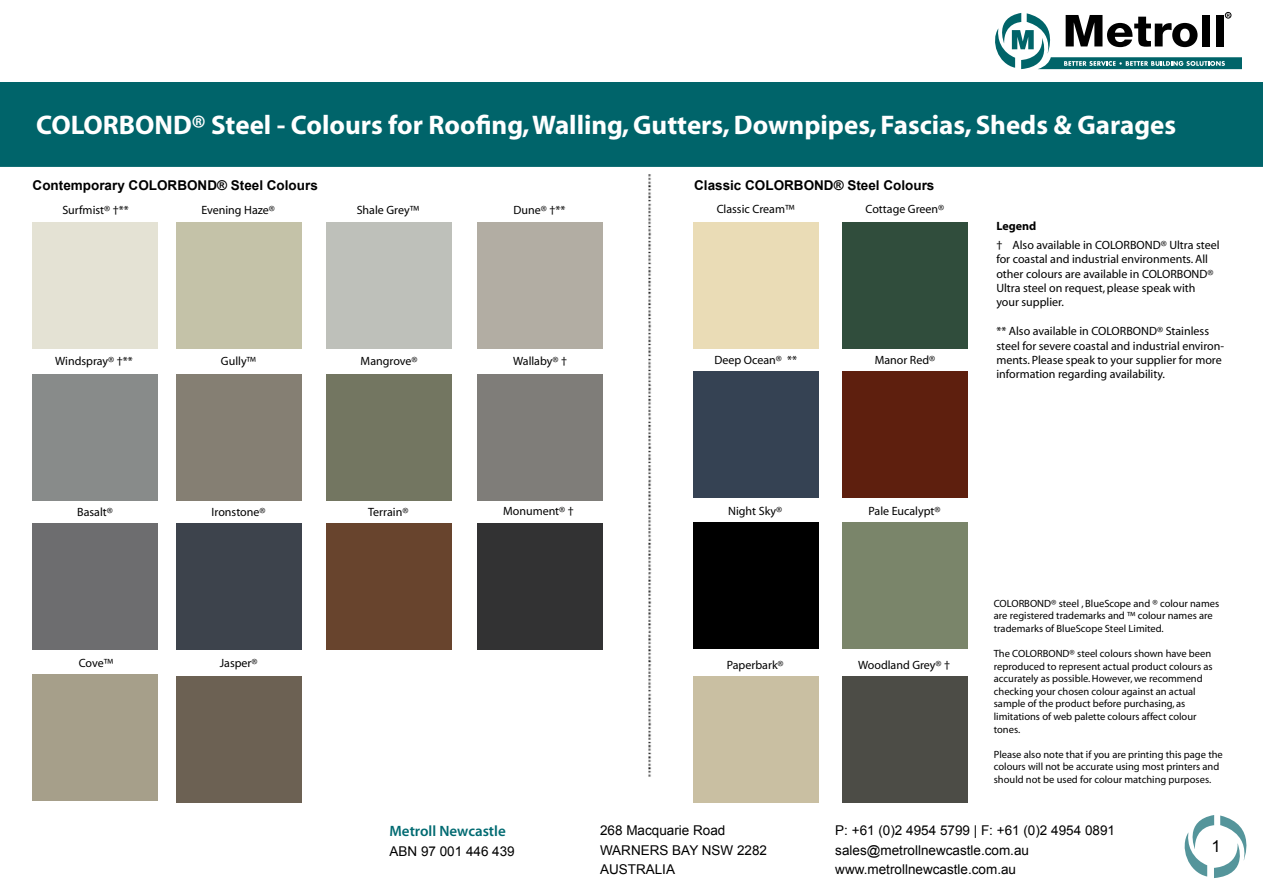
<style>
.page{position:relative;width:1263px;height:893px;background:#fff}
.page>*{position:absolute;margin:0;border:0;box-sizing:border-box;transform-origin:0 0}
.t1{font:700 27px "Myriad";color:#fff}
.t2{font:16.5px "Arial";color:#000}
.t3{font:600 15px "Myriad Pro";color:#006a71}
.t4{font:13.5px/19.5px "Arial";color:#000}
.t5{font:700 13.5px "Arial";color:#000}
.t6{font:12px/14.4px "Myriad";color:#000}
.t7{font:700 12px "Myriad";color:#000}
.t8{font:10.5px/12.6px "Myriad";color:#000}
</style>
<div class="page">
<div style="left:0;top:82px;width:1263px;height:85px;background:#00646a"></div>
<svg style="left:1184px;top:815px;width:63px;height:63px"></svg>
<div style="left:1225px;top:12px;width:6px;height:7px;border:1px solid #000;border-radius:50%"></div>
<svg style="left:995px;top:13px;width:246px;height:56px"></svg>
<img style="left:32px;top:174px;width:787px;height:605px">
<div style="left:176px;top:222px;width:126px;height:127px;background:#c4c2a8"></div>
<div style="left:176px;top:374px;width:126px;height:126px;background:#857f73"></div>
<div style="left:176px;top:523px;width:126px;height:126px;background:#3d434c"></div>
<div style="left:477px;top:222px;width:126px;height:127px;background:#b2ada3"></div>
<div style="left:32px;top:674px;width:126px;height:127px;background:#a69f8a"></div>
<div style="left:477px;top:374px;width:126px;height:126px;background:#7f7d79"></div>
<div style="left:176px;top:676px;width:126px;height:126px;background:#6c6153"></div>
<div style="left:693px;top:222px;width:125px;height:127px;background:#eadcb6"></div>
<div style="left:842px;top:222px;width:125px;height:127px;background:#304d3c"></div>
<div style="left:477px;top:523px;width:126px;height:126px;background:#323233"></div>
<div style="left:693px;top:371px;width:125px;height:127px;background:#354253"></div>
<div style="left:842px;top:371px;width:125px;height:127px;background:#5e1f0e"></div>
<div style="left:693px;top:522px;width:125px;height:127px;background:#000"></div>
<div style="left:842px;top:522px;width:125px;height:127px;background:#7a856a"></div>
<div style="left:693px;top:676px;width:125px;height:127px;background:#c9bfa2"></div>
<div style="left:842px;top:676px;width:125px;height:127px;background:#4c4c46"></div>
<div style="left:32px;top:222px;width:126px;height:127px;background:#e4e2d4"></div>
<div style="left:32px;top:374px;width:126px;height:126px;background:#888b8a"></div>
<div style="left:32px;top:523px;width:126px;height:126px;background:#6d6d6f"></div>
<div style="left:326px;top:222px;width:126px;height:127px;background:#bec0ba"></div>
<div style="left:326px;top:374px;width:126px;height:126px;background:#737661"></div>
<div style="left:326px;top:523px;width:126px;height:126px;background:#68442d"></div>
<h1 class="t1" style="left:36px;top:111px;width:1141px">COLORBOND® Steel - Colours for Roofing, Walling, Gutters, Downpipes, Fascias, Sheds &amp; Garages</h1>
<p class="t5" style="left:33px;top:176px;width:287px">Contemporary COLORBOND® Steel Colours</p>
<p class="t5" style="left:694px;top:176px;width:242px">Classic COLORBOND® Steel Colours</p>
<p class="t6" style="left:62px;top:203px;width:68px">Surfmist® †**</p>
<p class="t6" style="left:201px;top:203px;width:75px">Evening Haze®</p>
<p class="t6" style="left:357px;top:203px;width:64px">Shale Grey™</p>
<p class="t6" style="left:514px;top:203px;width:53px">Dune® †**</p>
<p class="t6" style="left:717px;top:202px;width:79px">Classic Cream™</p>
<p class="t6" style="left:865px;top:202px;width:80px">Cottage Green®</p>
<p class="t6" style="left:55px;top:354px;width:79px">Windspray® †**</p>
<p class="t6" style="left:221px;top:354px;width:37px">Gully™</p>
<p class="t6" style="left:361px;top:354px;width:58px">Mangrove®</p>
<p class="t6" style="left:513px;top:354px;width:55px">Wallaby® †</p>
<p class="t6" style="left:714px;top:353px;width:84px">Deep Ocean® **</p>
<p class="t6" style="left:875px;top:353px;width:62px">Manor Red®</p>
<p class="t7" style="left:996px;top:220px;width:41px">Legend</p>
<p class="t6" style="left:996px;top:238px;width:225px">† Also available in COLORBOND® Ultra steel for coastal and industrial environments. All other colours are available in COLORBOND® Ultra steel on request, please speak with your supplier.</p>
<p class="t6" style="left:996px;top:324px;width:229px">** Also available in COLORBOND® Stainless steel for severe coastal and industrial environ&shy;ments. Please speak to your supplier for more information regarding availability.</p>
<p class="t6" style="left:77px;top:505px;width:37px">Basalt®</p>
<p class="t6" style="left:212px;top:505px;width:55px">Ironstone®</p>
<p class="t6" style="left:368px;top:505px;width:42px">Terrain®</p>
<p class="t6" style="left:503px;top:505px;width:72px">Monument® †</p>
<p class="t6" style="left:728px;top:504px;width:56px">Night Sky®</p>
<p class="t6" style="left:868px;top:504px;width:74px">Pale Eucalypt®</p>
<p class="t6" style="left:79px;top:656px;width:36px">Cove™</p>
<p class="t6" style="left:220px;top:656px;width:39px">Jasper®</p>
<p class="t6" style="left:727px;top:658px;width:58px">Paperbark®</p>
<p class="t6" style="left:858px;top:658px;width:94px">Woodland Grey® †</p>
<p class="t8" style="left:994px;top:597px;width:227px">COLORBOND® steel , BlueScope and ® colour names are registered trademarks and ™ colour names are trademarks of BlueScope Steel Limited.</p>
<p class="t8" style="left:994px;top:648px;width:220px">The COLORBOND® steel colours shown have been reproduced to represent actual product colours as accurately as possible. However, we recommend checking your chosen colour against an actual sample of the product before purchasing, as limitations of web palette colours affect colour tones.</p>
<p class="t8" style="left:994px;top:748px;width:231px">Please also note that if you are printing this page the colours will not be accurate using most printers and should not be used for colour matching purposes.</p>
<p class="t4" style="left:600px;top:821px;width:169px">268 Macquarie Road<br>WARNERS BAY NSW 2282<br>AUSTRALIA</p>
<p class="t4" style="left:835px;top:821px;width:281px">P: +61 (0)2 4954 5799 | F: +61 (0)2 4954 0891 sales@metrollnewcastle.com.au www.metrollnewcastle.com.au</p>
<p class="t3" style="left:389px;top:822px;width:118px">Metroll Newcastle</p>
<p class="t4" style="left:389px;top:842px;width:127px">ABN 97 001 446 439</p>
<h2 class="t2" style="left:1211px;top:835px;width:11px">1</h2>
</div>
